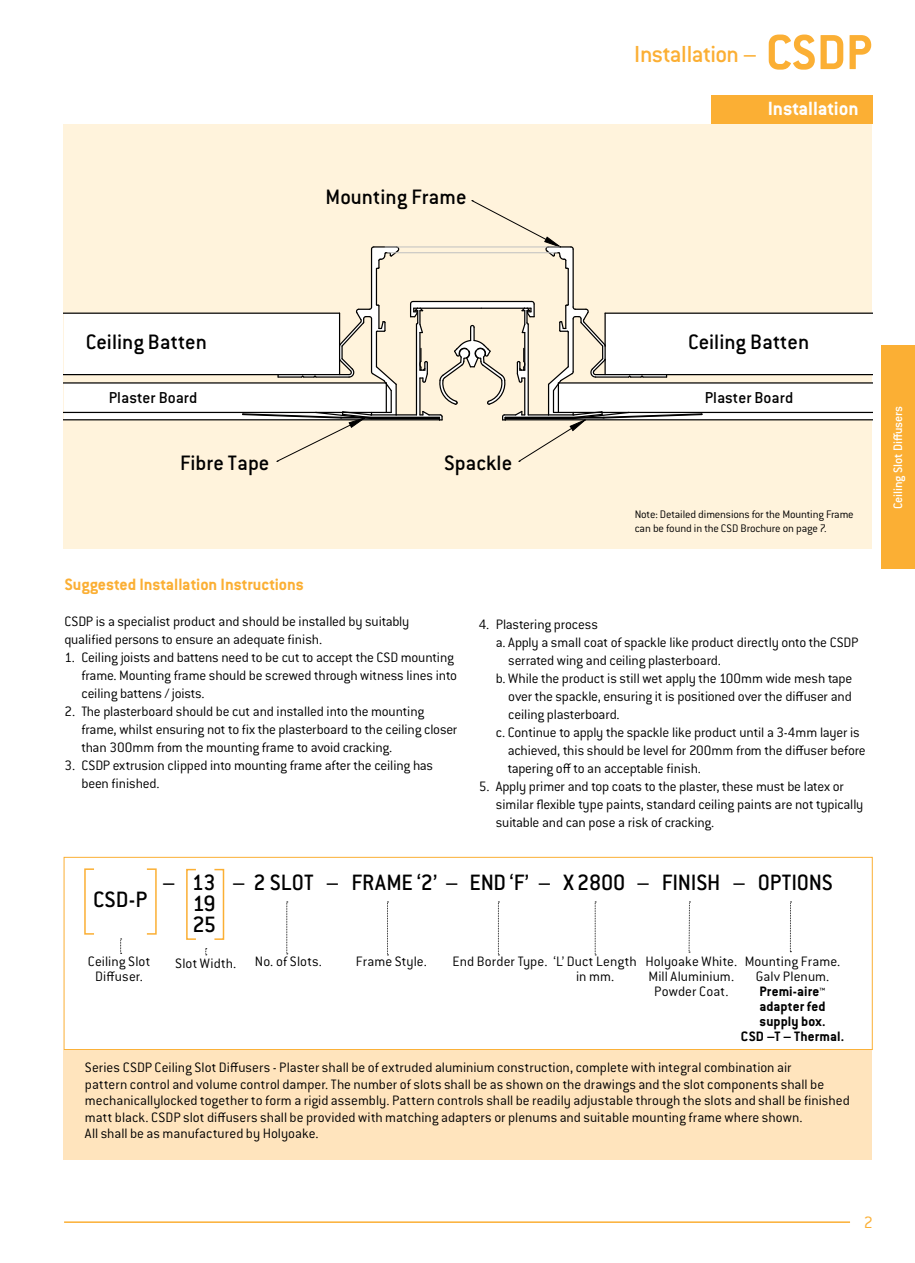
<style>
.page{position:relative;width:915px;height:1263px;background:#fff}
.page>*{position:absolute;margin:0;border:0;box-sizing:border-box;transform-origin:0 0}
.t1{font:25.5px "Conduit ITC Medium";letter-spacing:-.025em;color:#fbaf34}
.t2{font:24.3px/21px "Conduit ITC Medium";letter-spacing:-.005em;color:#000}
.t3{font:22.95px "Conduit ITC Medium";color:#000}
.t4{font:700 21px "Conduit ITC";color:#fff}
.t5{font:700 18px "Conduit ITC";color:#fbaf34}
.t6{font:18px "Conduit ITC Light";color:#fbaf34}
.t7{font:17.4px "Conduit ITC Medium";color:#000}
.t8{font:15px/18px "Conduit ITC Light";letter-spacing:-.005em;color:#000}
.t9{font:700 15px/15px "Conduit ITC";letter-spacing:.005em;color:#000;text-align:center}
.t10{font:13.5px "Conduit ITC Medium";letter-spacing:-.01em;color:#fff}
.t11{font:12px/13.5px "Conduit ITC Light";letter-spacing:-.015em;color:#000}
.s1{font-family:"Conduit ITC";font-weight:700;font-size:54px}
</style>
<div class="page">
<div style="left:881px;top:345px;width:33px;height:224px;background:#fbaf34"></div>
<hr style="left:64px;top:1221px;width:785px;height:2px;background:#fbaf34">
<div style="left:64px;top:124px;width:807px;height:424px;background:#fff3dc"></div>
<svg style="left:276px;top:200px;width:298px;height:262px"></svg>
<svg style="left:64px;top:237px;width:808px;height:193px"></svg>
<div style="left:711px;top:95px;width:161px;height:29px;background:#fbaf34"></div>
<div style="left:64px;top:857px;width:808px;height:193px;border:1px solid #fbaf34"></div>
<div style="left:84px;top:868px;width:11px;height:67px;border:2px solid #fbaf34"></div>
<div style="left:146px;top:868px;width:11px;height:67px;border:2px solid #fbaf34"></div>
<svg style="left:120px;top:938px;width:2px;height:16px"></svg>
<svg style="left:205px;top:948px;width:2px;height:7px"></svg>
<svg style="left:286px;top:901px;width:2px;height:53px"></svg>
<svg style="left:498px;top:901px;width:1px;height:54px"></svg>
<svg style="left:594px;top:901px;width:2px;height:54px"></svg>
<svg style="left:387px;top:901px;width:1px;height:54px"></svg>
<svg style="left:789px;top:901px;width:2px;height:51px"></svg>
<div style="left:186px;top:869px;width:11px;height:71px;border:2px solid #fbaf34"></div>
<div style="left:214px;top:869px;width:10px;height:71px;border:2px solid #fbaf34"></div>
<svg style="left:688px;top:901px;width:2px;height:52px"></svg>
<div style="left:64px;top:1050px;width:807px;height:109px;background:#ffe4bd"></div>
<h3 class="t3" style="left:325px;top:183px;width:142px">Mounting Frame</h3>
<h1 class="t1" style="left:634px;top:38px;width:239px">Installation – <span class="s1">CSDP</span></h1>
<h3 class="t4" style="left:767px;top:96px;width:92px">Installation</h3>
<h3 class="t3" style="left:86px;top:328px;width:123px">Ceiling Batten</h3>
<h3 class="t3" style="left:687px;top:328px;width:123px">Ceiling Batten</h3>
<p class="t7" style="left:109px;top:387px;width:90px">Plaster Board</p>
<p class="t7" style="left:704px;top:387px;width:90px">Plaster Board</p>
<h3 class="t3" style="left:180px;top:449px;width:91px">Fibre Tape</h3>
<h3 class="t3" style="left:444px;top:449px;width:70px">Spackle</h3>
<p class="t11" style="left:634px;top:507px;width:220px">Note: Detailed dimensions for the Mounting Frame can be found in the CSD Brochure on page 7.</p>
<p class="t5" style="left:64px;top:574px;width:241px">Suggested Installation Instructions</p>
<p class="t8" style="left:64px;top:612px;width:346px">CSDP is a specialist product and should be installed by suitably qualified persons to ensure an adequate finish.</p>
<p class="t8" style="left:81px;top:648px;width:377px;text-indent:-17px">1. Ceiling joists and battens need to be cut to accept the CSD mounting frame. Mounting frame should be screwed through witness lines into ceiling battens / joists.</p>
<p class="t8" style="left:81px;top:702px;width:377px;text-indent:-17px">2. The plasterboard should be cut and installed into the mounting frame, whilst ensuring not to fix the plasterboard to the ceiling closer than 300mm from the mounting frame to avoid cracking.</p>
<p class="t8" style="left:81px;top:756px;width:353px;text-indent:-17px">3. CSDP extrusion clipped into mounting frame after the ceiling has been finished.</p>
<p class="t8" style="left:478px;top:614px;width:121px">4. Plastering process</p>
<p class="t8" style="left:495px;top:632px;width:364px">a. Apply a small coat of spackle like product directly onto the CSDP</p>
<p class="t8" style="left:508px;top:650px;width:214px">serrated wing and ceiling plasterboard.</p>
<p class="t8" style="left:495px;top:668px;width:358px">b. While the product is still wet apply the 100mm wide mesh tape</p>
<p class="t8" style="left:508px;top:686px;width:345px">over the spackle, ensuring it is positioned over the diffuser and</p>
<p class="t8" style="left:508px;top:704px;width:113px">ceiling plasterboard.</p>
<p class="t8" style="left:495px;top:722px;width:365px">c. Continue to apply the spackle like product until a 3-4mm layer is</p>
<p class="t8" style="left:507px;top:740px;width:359px">achieved, this should be level for 200mm from the diffuser before</p>
<p class="t8" style="left:507px;top:758px;width:195px">tapering off to an acceptable finish.</p>
<p class="t8" style="left:495px;top:776px;width:369px;text-indent:-17px">5. Apply primer and top coats to the plaster, these must be latex or similar flexible type paints, standard ceiling paints are not typically suitable and can pose a risk of cracking.</p>
<h2 class="t2" style="left:192px;top:871px;width:641px;text-indent:-30px">– 13 – 2 SLOT – FRAME ‘2’ – END ‘F’ – X 2800 – FINISH – OPTIONS<br>19<br>25</h2>
<p class="t8" style="left:175px;top:954px;width:63px">Slot Width.</p>
<p class="t8" style="left:645px;top:954px;width:93px;line-height:15px;text-align:center">Holyoake White.<br>Mill Aluminium.<br>Powder Coat.</p>
<p class="t8" style="left:744px;top:953px;width:97px;line-height:15px;text-align:center">Mounting Frame.<br>Galv Plenum.</p>
<h2 class="t2" style="left:93px;top:889px;width:55px">CSD-P</h2>
<p class="t8" style="left:255px;top:952px;width:68px">No. of Slots.</p>
<p class="t8" style="left:356px;top:952px;width:73px">Frame Style.</p>
<p class="t8" style="left:576px;top:954px;width:62px;line-height:15px;text-indent:-124px">End Border Type. ‘L’ Duct Length in mm.</p>
<p class="t8" style="left:88px;top:954px;width:64px;line-height:15px;text-align:center">Ceiling Slot<br>Diffuser.</p>
<p class="t9" style="left:740px;top:983px;width:105px">Premi-aire™ adapter fed supply box.<br>CSD –T – Thermal.</p>
<p class="t8" style="left:85px;top:1059px;width:766px;line-height:16.5px">Series CSDP Ceiling Slot Diffusers - Plaster shall be of extruded aluminium construction, complete with integral combination air<br>pattern control and volume control damper. The number of slots shall be as shown on the drawings and the slot components shall be mechanicallylocked together to form a rigid assembly. Pattern controls shall be readily adjustable through the slots and shall be finished matt black. CSDP slot diffusers shall be provided with matching adapters or plenums and suitable mounting frame where shown.<br>All shall be as manufactured by Holyoake.</p>
<p class="t10" style="left:889px;top:509px;width:105px;rotate:-90deg">Ceiling Slot Diffusers</p>
<p class="t6" style="left:863px;top:1211px;width:11px">2</p>
</div>
